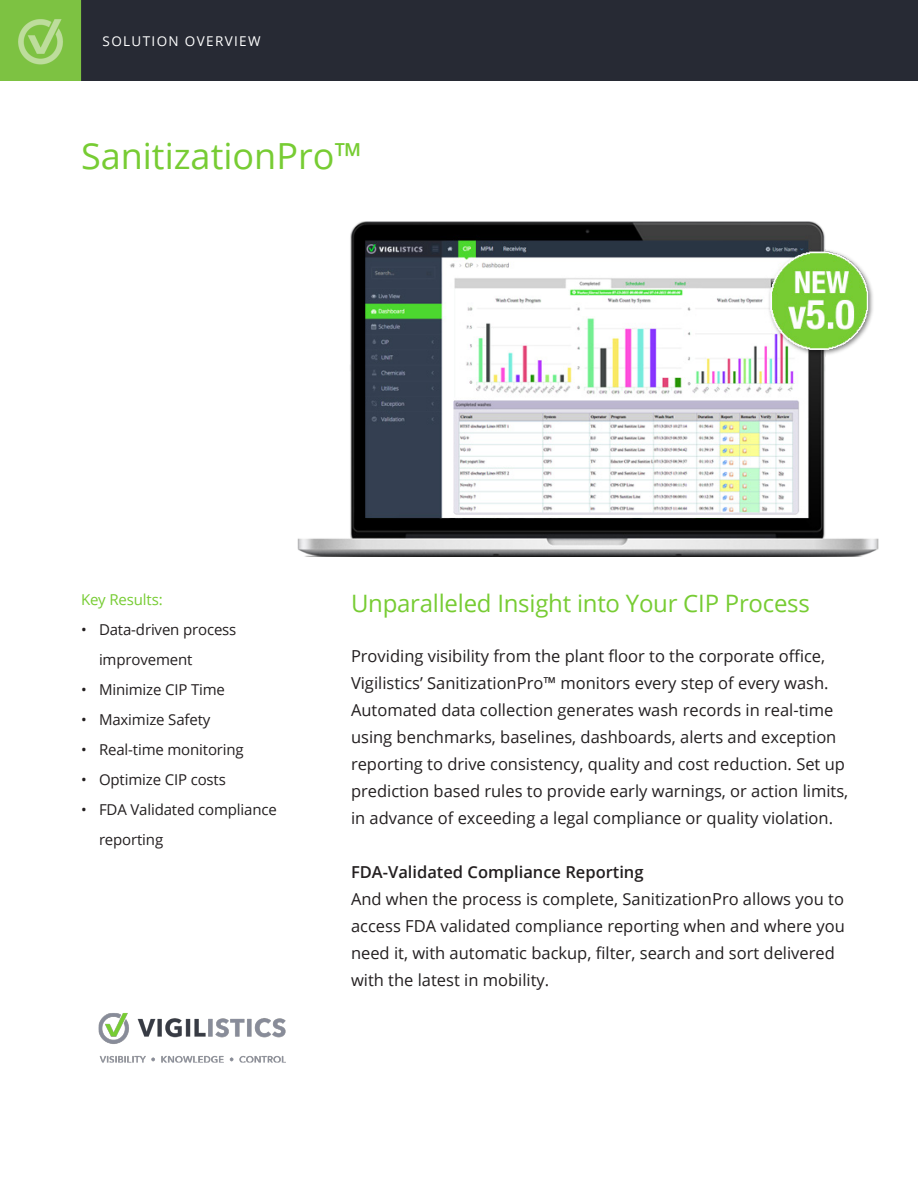
<style>
.page{position:relative;width:918px;height:1188px;background:#fff}
.page>*{position:absolute;margin:0;border:0;box-sizing:border-box;transform-origin:0 0}
.t1{font:36px "Open Sans";color:#7c3}
.t2{font:24px "Open Sans";letter-spacing:-.01em;color:#7c3}
.t3{font:16.5px/27px "Open Sans";color:#231f20}
.t4{font:600 16.5px "Open Sans";color:#231f20}
.t5{font:15px/30px "Open Sans";letter-spacing:-.01em;color:#231f20}
.t6{font:15px "Open Sans";letter-spacing:-.01em;color:#7c3}
.t7{font:13.5px "Open Sans";letter-spacing:.1em;color:#fff}
</style>
<div class="page">
<img style="left:0;top:0;width:918px;height:81px">
<img style="left:98px;top:1013px;width:188px;height:50px">
<img style="left:297px;top:222px;width:582px;height:335px">
<p class="t7" style="left:103px;top:32px;width:160px">SOLUTION OVERVIEW</p>
<p class="t1" style="left:81px;top:131px;width:283px">SanitizationPro™</p>
<p class="t6" style="left:81px;top:590px;width:83px">Key Results:</p>
<p class="t5" style="left:99px;top:615px;width:139px;text-indent:-18px">• Data-driven process improvement</p>
<p class="t5" style="left:81px;top:675px;width:146px">• Minimize CIP Time</p>
<p class="t5" style="left:81px;top:705px;width:131px">• Maximize Safety</p>
<p class="t5" style="left:81px;top:735px;width:164px">• Real-time monitoring</p>
<p class="t5" style="left:81px;top:765px;width:146px">• Optimize CIP costs</p>
<p class="t5" style="left:99px;top:795px;width:179px;text-indent:-18px">• FDA Validated compliance reporting</p>
<p class="t2" style="left:351px;top:587px;width:460px">Unparalleled Insight into Your CIP Process</p>
<p class="t3" style="left:351px;top:642px;width:499px">Providing visibility from the plant floor to the corporate office, Vigilistics’ SanitizationPro™ monitors every step of every wash.<br>Automated data collection generates wash records in real-time using benchmarks, baselines, dashboards, alerts and exception reporting to drive consistency, quality and cost reduction. Set up prediction based rules to provide early warnings, or action limits, in advance of exceeding a legal compliance or quality violation.</p>
<p class="t4" style="left:351px;top:861px;width:294px">FDA-Validated Compliance Reporting</p>
<p class="t3" style="left:351px;top:885px;width:495px">And when the process is complete, SanitizationPro allows you to access FDA validated compliance reporting when and where you need it, with automatic backup, filter, search and sort delivered with the latest in mobility.</p>
</div>
